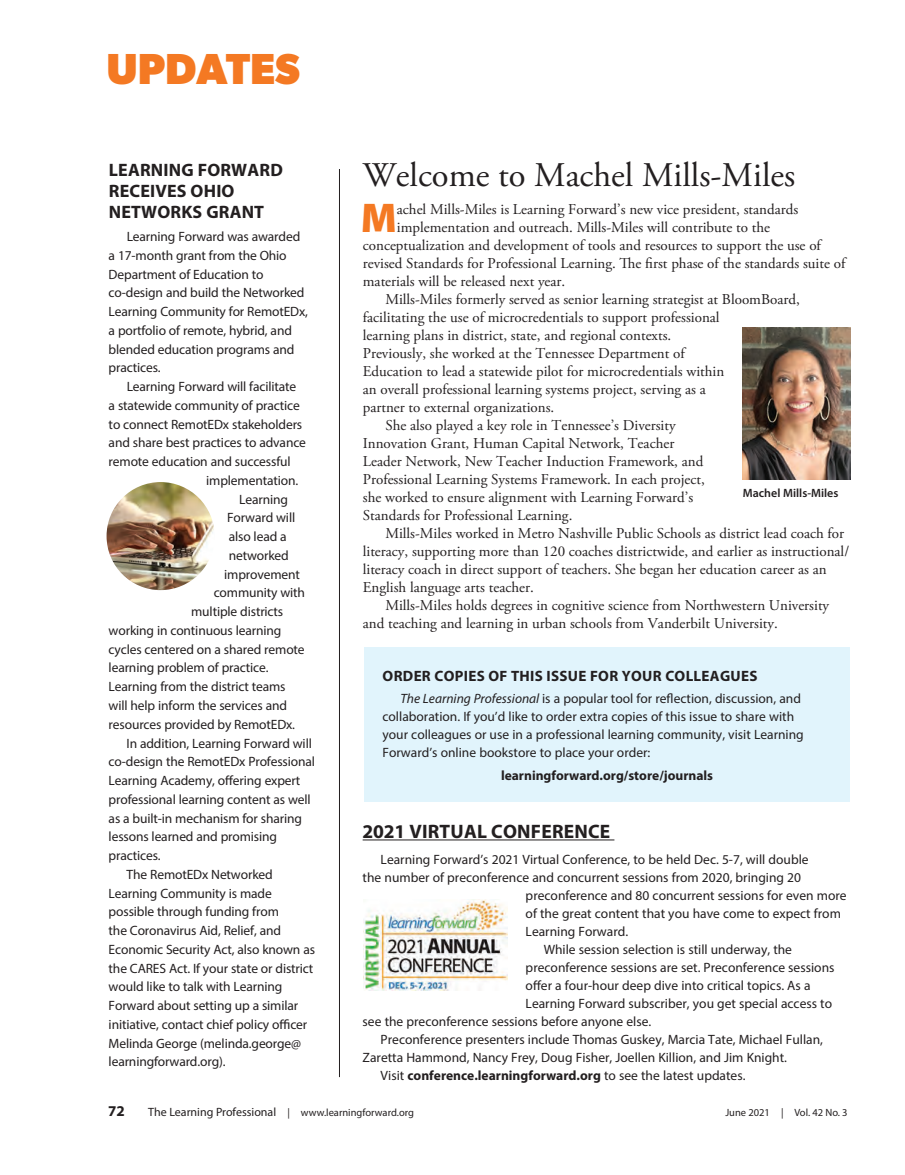
<style>
.page{position:relative;width:905px;height:1175px;background:#fff}
.page>*{position:absolute;margin:0;border:0;box-sizing:border-box;transform-origin:0 0}
.t1{font:700 43.5px "Gibson";color:#f47923}
.body{font:900 41.7px "Myriad Pro";color:#f47923}
.body-2{font:34.5px "Adobe Garamond Pro";color:#231f20}
.box{font:700 19.5px "Myriad Pro";letter-spacing:.01em;color:#231f20}
.box-2{font:700 18px/21px "Myriad Pro";letter-spacing:.01em;color:#231f20}
.body-3{font:15px/18px "Adobe Garamond Pro";color:#231f20}
.box-3{font:700 15px "Myriad Pro";letter-spacing:.02em;color:#231f20}
.box-4{font:13.5px/18.8px "Myriad Pro";letter-spacing:-.01em;color:#231f20}
.box-5{font:700 13.5px "Myriad Pro";color:#231f20}
.box-6{font:600 12px "Myriad Pro";color:#231f20}
.t2{font:10.5px "Myriad Pro";color:#231f20}
.s1{font-style:italic}
.s2{font-weight:400}
.s3{font-size:12px}
</style>
<div class="page">
<hr style="left:362px;top:839px;width:252px;height:1px;background:#231f20">
<img style="left:106px;top:482px;width:108px;height:108px;border-radius:54px">
<div style="left:364px;top:647px;width:485px;height:154px;background:#e1f4fc"></div>
<img style="left:363px;top:899px;width:144px;height:91px">
<hr style="left:339px;top:169px;width:1px;height:908px;background:#231f20">
<img style="left:742px;top:327px;width:108px;height:153px">
<p class="t1" style="left:106px;top:44px;width:195px">UPDATES</p>
<p class="box-2" style="left:109px;top:158px;width:175px">LEARNING FORWARD<br>RECEIVES OHIO<br>NETWORKS GRANT</p>
<p class="box-4" style="left:109px;top:227px;width:201px;text-indent:18px">Learning Forward was awarded a 17-month grant from the Ohio<br>Department of Education to co-design and build the Networked<br>Learning Community for RemotEDx, a portfolio of remote, hybrid, and blended education programs and practices.</p>
<p class="box-4" style="left:127px;top:377px;width:171px">Learning Forward will facilitate</p>
<p class="box-4" style="left:109px;top:396px;width:193px">a statewide community of practice</p>
<p class="box-4" style="left:109px;top:414px;width:195px">to connect RemotEDx stakeholders</p>
<p class="box-4" style="left:109px;top:433px;width:199px">and share best practices to advance</p>
<p class="box-4" style="left:109px;top:452px;width:183px">remote education and successful</p>
<p class="box-4" style="left:206px;top:471px;width:93px">implementation.</p>
<p class="box-4" style="left:239px;top:489px;width:50px">Learning</p>
<p class="box-4" style="left:227px;top:508px;width:69px">Forward will</p>
<p class="box-4" style="left:229px;top:527px;width:59px">also lead a</p>
<p class="box-4" style="left:229px;top:546px;width:62px">networked</p>
<p class="box-4" style="left:224px;top:564px;width:77px">improvement</p>
<p class="box-4" style="left:214px;top:583px;width:93px">community with</p>
<p class="box-4" style="left:191px;top:602px;width:94px">multiple districts</p>
<p class="box-4" style="left:109px;top:621px;width:174px">working in continuous learning</p>
<p class="box-4" style="left:109px;top:639px;width:197px">cycles centered on a shared remote</p>
<p class="box-4" style="left:109px;top:658px;width:161px">learning problem of practice.</p>
<p class="box-4" style="left:109px;top:677px;width:178px">Learning from the district teams</p>
<p class="box-4" style="left:109px;top:696px;width:180px">will help inform the services and</p>
<p class="box-4" style="left:109px;top:714px;width:188px">resources provided by RemotEDx.</p>
<p class="box-4" style="left:109px;top:733px;width:208px;text-indent:18px">In addition, Learning Forward will co-design the RemotEDx Professional<br>Learning Academy, offering expert professional learning content as well as a built-in mechanism for sharing lessons learned and promising practices.</p>
<p class="box-4" style="left:109px;top:864px;width:208px;text-indent:18px">The RemotEDx Networked<br>Learning Community is made possible through funding from<br>the Coronavirus Aid, Relief, and<br>Economic Security Act, also known as the CARES Act. If your state or district would like to talk with Learning<br>Forward about setting up a similar initiative, contact chief policy officer<br>Melinda George (melinda.george@ learningforward.org).</p>
<p class="body-2" style="left:363px;top:154px;width:434px">Welcome to Machel Mills-Miles</p>
<p class="body" style="left:361px;top:190px;width:38px">M</p>
<p class="body-3" style="left:397px;top:201px;width:403px">achel Mills-Miles is Learning Forward’s new vice president, standards</p>
<p class="body-3" style="left:397px;top:219px;width:374px">implementation and outreach. Mills-Miles will contribute to the</p>
<p class="body-3" style="left:363px;top:237px;width:459px">conceptualization and development of tools and resources to support the use of</p>
<p class="body-3" style="left:363px;top:255px;width:484px">revised Standards for Professional Learning. The first phase of the standards suite of</p>
<p class="body-3" style="left:363px;top:273px;width:204px">materials will be released next year.</p>
<p class="body-3" style="left:363px;top:291px;width:438px;text-indent:22px">Mills-Miles formerly served as senior learning strategist at BloomBoard, facilitating the use of microcredentials to support professional<br>learning plans in district, state, and regional contexts.<br>Previously, she worked at the Tennessee Department of<br>Education to lead a statewide pilot for microcredentials within<br>an overall professional learning systems project, serving as a<br>partner to external organizations.</p>
<p class="body-3" style="left:363px;top:417px;width:343px;text-indent:23px">She also played a key role in Tennessee’s Diversity Innovation Grant, Human Capital Network, Teacher Leader Network, New Teacher Induction Framework, and Professional Learning Systems Framework. In each project, she worked to ensure alignment with Learning Forward’s Standards for Professional Learning.</p>
<p class="body-3" style="left:363px;top:525px;width:488px;text-indent:22px">Mills-Miles worked in Metro Nashville Public Schools as district lead coach for literacy, supporting more than 120 coaches districtwide, and earlier as instructional/ literacy coach in direct support of teachers. She began her education career as an English language arts teacher.</p>
<p class="body-3" style="left:363px;top:597px;width:468px;text-indent:22px">Mills-Miles holds degrees in cognitive science from Northwestern University and teaching and learning in urban schools from Vanderbilt University.</p>
<p class="box-6" style="left:742px;top:485px;width:97px">Machel Mills-Miles</p>
<p class="box-3" style="left:382px;top:666px;width:376px">ORDER COPIES OF THIS ISSUE FOR YOUR COLLEAGUES</p>
<p class="box-4" style="left:382px;top:689px;width:423px;line-height:18px;text-indent:18px"><span class="s1">The Learning Professional</span> is a popular tool for reflection, discussion, and collaboration. If you’d like to order extra copies of this issue to share with your colleagues or use in a professional learning community, visit Learning Forward’s online bookstore to place your order:</p>
<p class="box-5" style="left:501px;top:766px;width:214px">learningforward.org/store/journals</p>
<p class="box" style="left:362px;top:818px;width:249px">2021 VIRTUAL CONFERENCE</p>
<p class="box-4" style="left:380px;top:849px;width:429px">Learning Forward’s 2021 Virtual Conference, to be held Dec. 5-7, will double</p>
<p class="box-4" style="left:362px;top:867px;width:440px">the number of preconference and concurrent sessions from 2020, bringing 20</p>
<p class="box-4" style="left:525px;top:885px;width:322px">preconference and 80 concurrent sessions for even more</p>
<p class="box-4" style="left:525px;top:903px;width:317px">of the great content that you have come to expect from</p>
<p class="box-4" style="left:525px;top:921px;width:104px">Learning Forward.</p>
<p class="box-4" style="left:543px;top:939px;width:250px">While session selection is still underway, the</p>
<p class="box-4" style="left:525px;top:957px;width:310px">preconference sessions are set. Preconference sessions</p>
<p class="box-4" style="left:525px;top:975px;width:286px">offer a four-hour deep dive into critical topics. As a</p>
<p class="box-4" style="left:525px;top:993px;width:308px">Learning Forward subscriber, you get special access to</p>
<p class="box-4" style="left:362px;top:1011px;width:290px">see the preconference sessions before anyone else.</p>
<p class="box-4" style="left:362px;top:1029px;width:462px;line-height:18px;text-indent:18px">Preconference presenters include Thomas Guskey, Marcia Tate, Michael Fullan,<br>Zaretta Hammond, Nancy Frey, Doug Fisher, Joellen Killion, and Jim Knight.</p>
<p class="box-5" style="left:380px;top:1066px;width:366px"><span class="s2">Visit</span> conference.learningforward.org <span class="s2">to see the latest updates.</span></p>
<p class="box-3" style="left:108px;top:1101px;width:18px">72</p>
<p class="t2" style="left:148px;top:1106px;width:267px"><span class="s3">The Learning Professional</span> | www.learningforward.org</p>
<p class="t2" style="left:725px;top:1106px;width:124px">June 2021 | Vol. 42 No. 3</p>
</div>
